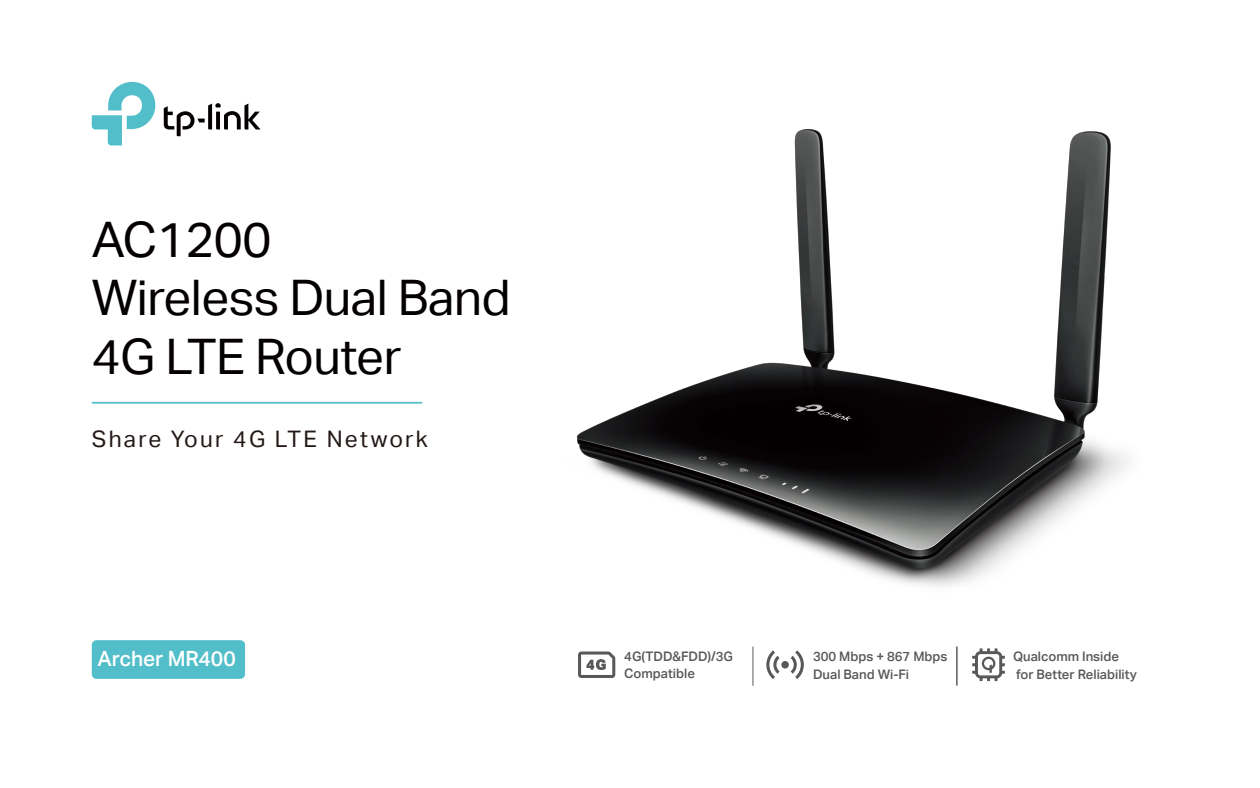
<style>
.page{position:relative;width:1260px;height:788px;background:#fff}
.page>*{position:absolute;margin:0;border:0;box-sizing:border-box;transform-origin:0 0}
.t1{font:49px/58.6px "TP Link Aktiv Regular";letter-spacing:-.01em;color:#040000}
.t2{font:22.75px "TP Link Aktiv Regular";letter-spacing:.1em;color:#221815}
.t3{font:21px "TP Link Aktiv Medium";letter-spacing:-.01em;color:#fff}
.t4{font:13.12px/17.5px "TP Link Aktiv Medium";color:#595757}
</style>
<div class="page">
<svg style="left:92px;top:82px;width:63px;height:63px"></svg>
<svg style="left:164px;top:103px;width:97px;height:33px"></svg>
<hr style="left:92px;top:402px;width:330px;height:1px;background:#52bec9">
<div style="left:92px;top:640px;width:153px;height:38px;background:#52bec9;border-radius:5px"></div>
<img style="left:576px;top:129px;width:552px;height:458px">
<hr style="left:753px;top:646px;width:1px;height:39px;background:#595757">
<hr style="left:956px;top:646px;width:1px;height:39px;background:#595757">
<svg style="left:578px;top:651px;width:37px;height:27px"></svg>
<svg style="left:766px;top:650px;width:38px;height:29px"></svg>
<svg style="left:972px;top:648px;width:33px;height:34px"></svg>
<h1 class="t1" style="left:92px;top:210px;width:420px">AC1200<br>Wireless Dual Band<br>4G LTE Router</h1>
<h2 class="t2" style="left:92px;top:426px;width:338px">Share Your 4G LTE Network</h2>
<h3 class="t3" style="left:97px;top:646px;width:140px">Archer MR400</h3>
<p class="t4" style="left:624px;top:647px;width:110px">4G(TDD&amp;FDD)/3G<br>Compatible</p>
<p class="t4" style="left:813px;top:647px;width:136px">300 Mbps + 867 Mbps<br>Dual Band Wi-Fi</p>
<p class="t4" style="left:1013px;top:648px;width:125px">Qualcomm Inside for Better Reliability</p>
</div>
